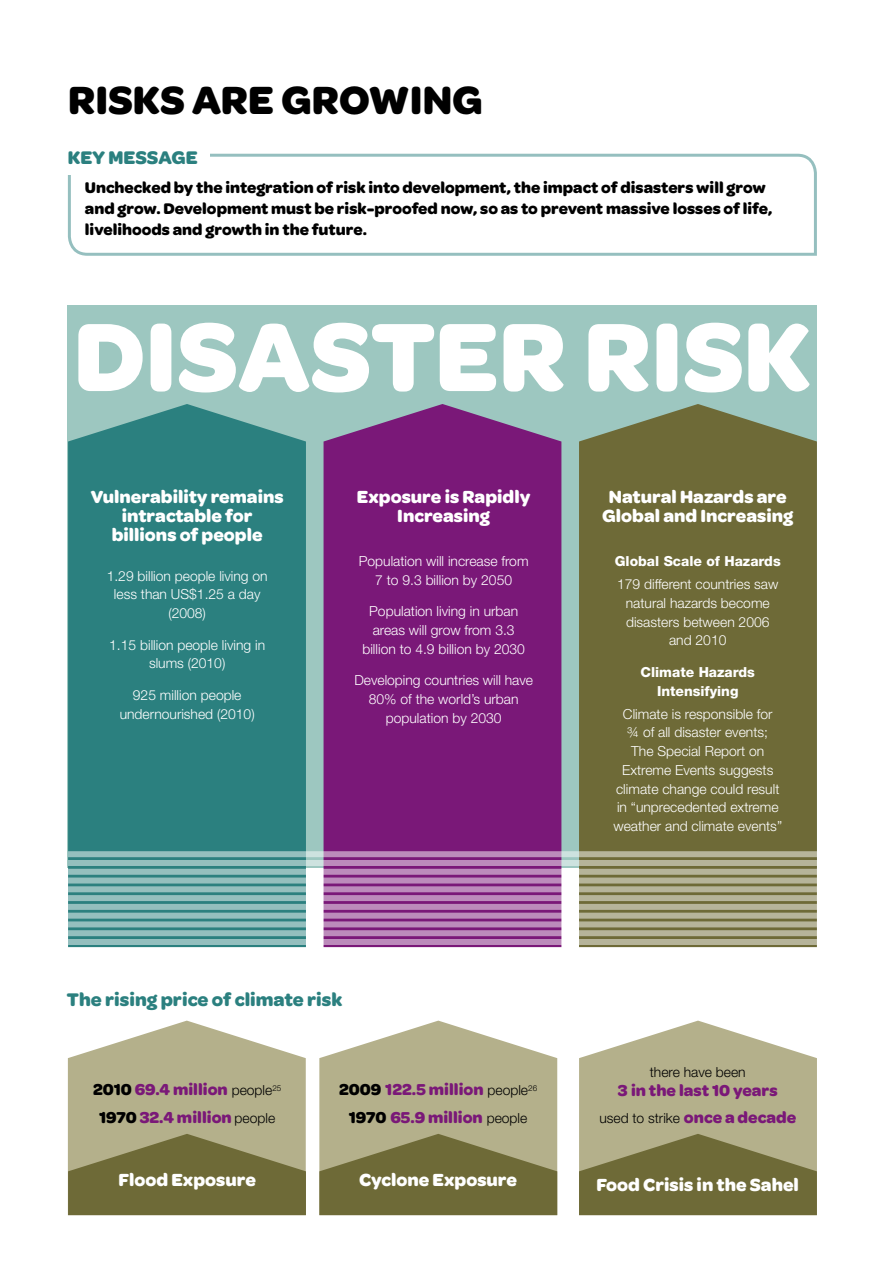
<style>
.page{position:relative;width:885px;height:1263px;background:#fff}
.page>*{position:absolute;margin:0;border:0;box-sizing:border-box;transform-origin:0 0}
.t1{font:700 103.5px "Omnes";color:#fff}
.t2{font:700 42px "Omnes";color:#000}
.t3{font:700 19.5px "Omnes";color:#2b807f}
.t4{font:700 18.75px/18.8px "Omnes";color:#fff;text-align:center}
.t5{font:700 16.8px/27.3px "Omnes";color:#7a1878;text-align:center}
.t6{font:700 16.5px/21px "Omnes";color:#000}
.t7{font:300 13.8px/18.8px "Helvetica Neue LT";color:#fff;text-align:center}
.t8{font:800 13.8px/18.8px "Helvetica Neue LT";color:#fff;text-align:center}
.t9{font:300 13.8px "Helvetica Neue LT";color:#000}
.s1{color:#000}
.s2{font-family:"Helvetica Neue LT";font-weight:300;font-size:13.8px;color:#000}
.s3{font-family:"Omnes";font-weight:700;font-size:16.8px;color:#7a1878}
</style>
<div class="page">
<div style="left:68px;top:305px;width:748px;height:562px;background:#9dc7c0"></div>
<svg style="left:67px;top:153px;width:750px;height:103px"></svg>
<div style="left:47px;top:140px;width:163px;height:34px;background:#fff"></div>
<div style="left:68px;top:404px;width:238px;height:543px;background:#2b807f"></div>
<svg style="left:323px;top:404px;width:238px;height:543px;background:#7c247d"></svg>
<div style="left:579px;top:404px;width:237px;height:543px;background:#6e6a37"></div>
<svg style="left:68px;top:939px;width:749px;height:6px;background:#b0adb4"></svg>
<svg style="left:68px;top:930px;width:749px;height:6px;background:#adabb2"></svg>
<svg style="left:68px;top:921px;width:749px;height:6px;background:#aaa8af"></svg>
<svg style="left:68px;top:913px;width:749px;height:6px;background:#aca9b0"></svg>
<svg style="left:68px;top:904px;width:749px;height:6px;background:#aeacb3"></svg>
<svg style="left:68px;top:895px;width:749px;height:6px;background:#afacb3"></svg>
<svg style="left:68px;top:886px;width:749px;height:6px;background:#aca9b0"></svg>
<svg style="left:68px;top:877px;width:749px;height:6px;background:#a9a6ad"></svg>
<svg style="left:68px;top:869px;width:749px;height:6px;background:#adaab1"></svg>
<svg style="left:68px;top:860px;width:749px;height:6px"></svg>
<svg style="left:68px;top:851px;width:749px;height:6px"></svg>
<svg style="left:68px;top:1020px;width:238px;height:114px;fill:#b4b08b"></svg>
<svg style="left:319px;top:1020px;width:238px;height:114px;fill:#b4b08b"></svg>
<svg style="left:579px;top:1020px;width:237px;height:114px;fill:#b4b08b"></svg>
<svg style="left:319px;top:1134px;width:238px;height:81px;background:#7e7a4a"></svg>
<svg style="left:68px;top:1134px;width:238px;height:81px;background:#7e7a4a"></svg>
<svg style="left:579px;top:1134px;width:237px;height:81px;background:#7e7a4a"></svg>
<h2 class="t2" style="left:68px;top:76px;width:413px">RISKS ARE GROWING</h2>
<h3 class="t3" style="left:68px;top:146px;width:131px">Key Message</h3>
<p class="t6" style="left:85px;top:177px;width:689px">Unchecked by the integration of risk into development, the impact of disasters will grow and grow. Development must be risk-proofed now, so as to prevent massive losses of life, livelihoods and growth in the future.</p>
<h1 class="t1" style="left:74px;top:297px;width:739px">DISASTER RISK</h1>
<h3 class="t4" style="left:91px;top:488px;width:194px">Vulnerability remains intractable for billions of people</h3>
<p class="t7" style="left:107px;top:566px;width:162px">1.29 billion people living on less than US$1.25 a day (2008)</p>
<p class="t7" style="left:109px;top:635px;width:157px">1.15 billion people living in slums (2010)</p>
<p class="t7" style="left:120px;top:685px;width:136px">925 million people undernourished (2010)</p>
<h3 class="t4" style="left:357px;top:488px;width:175px">Exposure is Rapidly<br>Increasing</h3>
<p class="t7" style="left:359px;top:552px;width:171px">Population will increase from<br>7 to 9.3 billion by 2050</p>
<p class="t7" style="left:362px;top:602px;width:164px">Population living in urban areas will grow from 3.3 billion to 4.9 billion by 2030</p>
<p class="t7" style="left:354px;top:671px;width:180px">Developing countries will have<br>80% of the world’s urban population by 2030</p>
<h3 class="t4" style="left:602px;top:488px;width:193px">Natural Hazards are<br>Global and Increasing</h3>
<p class="t8" style="left:614px;top:552px;width:167px">Global Scale of Hazards</p>
<p class="t7" style="left:617px;top:575px;width:163px">179 different countries saw natural hazards become disasters between 2006 and 2010</p>
<p class="t8" style="left:640px;top:663px;width:116px">Climate Hazards<br>Intensifying</p>
<p class="t7" style="left:613px;top:704px;width:170px">Climate is responsible for<br>¾ of all disaster events;<br>The Special Report on<br>Extreme Events suggests climate change could result in “unprecedented extreme weather and climate events”</p>
<h3 class="t3" style="left:67px;top:988px;width:277px">The rising price of climate risk</h3>
<p class="t5" style="left:93px;top:1076px;width:190px"><span class="s1">2010</span> 69.4 million <span class="s2">people</span><sup>25<br></sup><span class="s1">1970</span> 32.4 million <span class="s2">people</span></p>
<h3 class="t4" style="left:118px;top:1170px;width:139px">Flood Exposure</h3>
<p class="t5" style="left:339px;top:1076px;width:199px"><span class="s1">2009</span> 122.5 million <span class="s2">people</span><sup>26<br></sup><span class="s1">1970</span> 65.9 million <span class="s2">people</span></p>
<h3 class="t4" style="left:359px;top:1170px;width:159px">Cyclone Exposure</h3>
<p class="t9" style="left:649px;top:1064px;width:97px">there have been</p>
<p class="t5" style="left:617px;top:1077px;width:161px">3 in the last 10 years</p>
<p class="t9" style="left:599px;top:1110px;width:198px">used to strike <span class="s3">once a decade</span></p>
<h3 class="t4" style="left:596px;top:1175px;width:204px">Food Crisis in the Sahel</h3>
</div>
